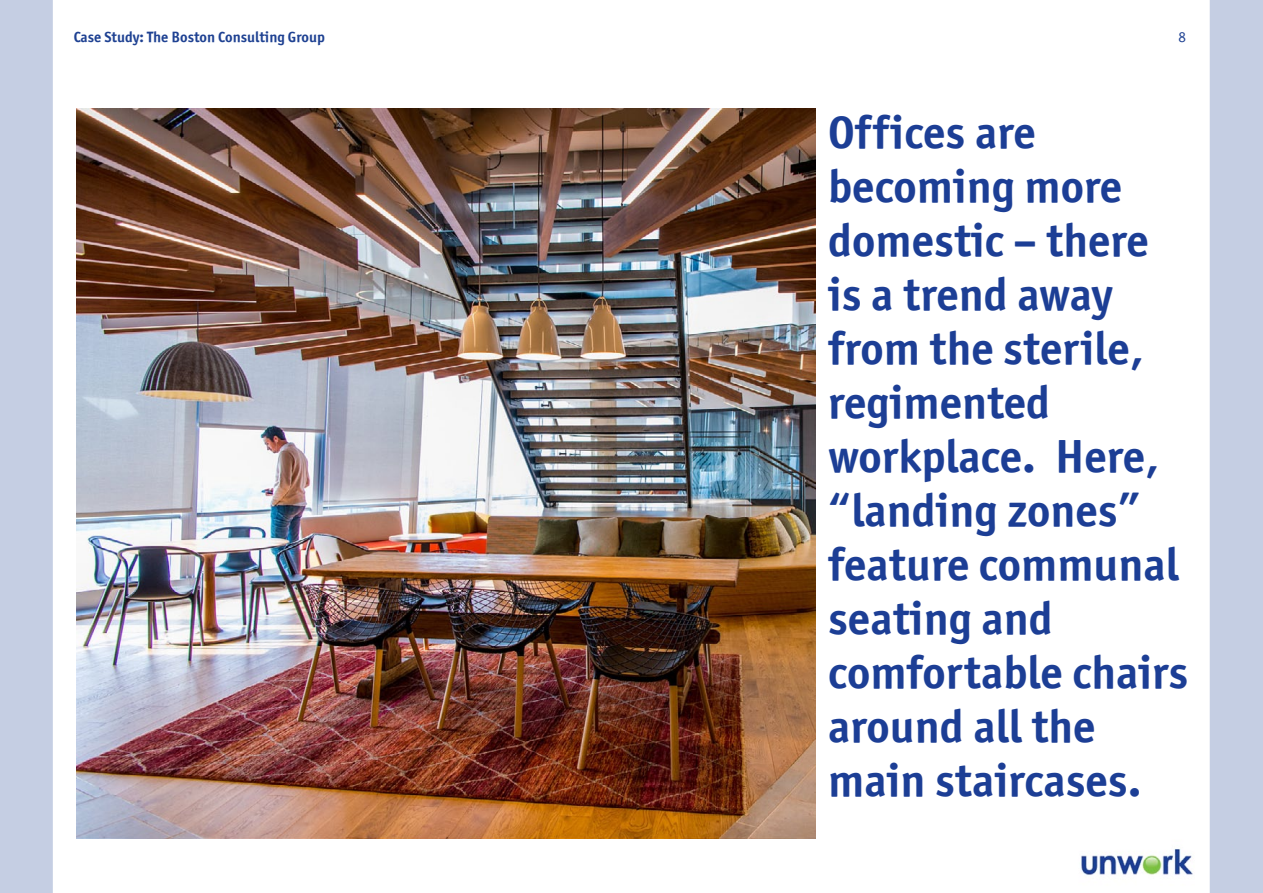
<style>
.page{position:relative;width:1263px;height:893px;background:#c5cee3}
.page>*{position:absolute;margin:0;border:0;box-sizing:border-box;transform-origin:0 0}
.t1{font:46.5px/54px "Officina Sans ITCTT Bold";color:#1c3e95}
.t2{font:15px "Officina Sans ITCTT Bold";color:#1e4192}
.t3{font:15px "Officina Sans ITCTT Book";color:#1e4192}
</style>
<div class="page">
<div style="left:53px;top:0;width:1157px;height:893px;background:#fff"></div>
<img style="left:1067px;top:839px;width:139px;height:47px">
<img style="left:76px;top:108px;width:739px;height:731px">
<p class="t2" style="left:74px;top:27px;width:253px">Case Study: The Boston Consulting Group</p>
<p class="t3" style="left:1178px;top:28px;width:9px">8</p>
<p class="t1" style="left:828px;top:105px;width:362px">Offices are becoming more domestic – there is a trend away from the sterile, regimented workplace. Here, “landing zones” feature communal seating and comfortable chairs around all the main staircases.</p>
</div>
